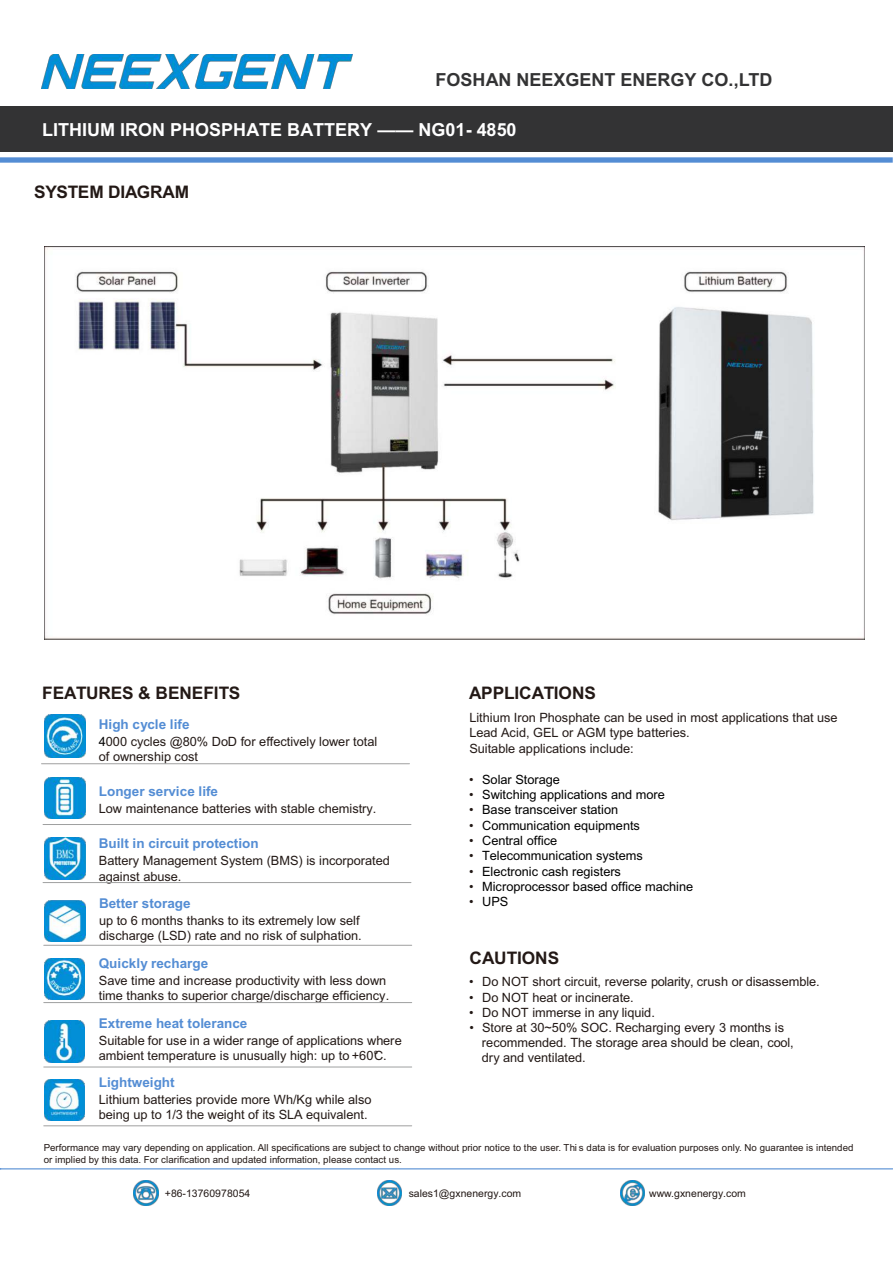
<style>
.page{position:relative;width:893px;height:1263px;background:#fff}
.page>*{position:absolute;margin:0;border:0;box-sizing:border-box;transform-origin:0 0}
.t1{font:700 18px "Arial";color:#fff}
.t2{font:700 18px "Arial";color:#333334}
.t3{font:700 17.25px "Arial";letter-spacing:-.01em;color:#231916}
.t4{font:700 13.5px "Arial";color:#548dd4}
.t5{font:12.75px/15.1px "Arial";color:#231916}
.t6{font:12.75px "Arial";color:#000}
.t7{font:10.5px "Arial";color:#231916}
.t8{font:9.75px/11.7px "Arial";color:#231916}
.s1{color:#000}
.s2{color:#231916}
</style>
<div class="page">
<div style="left:0;top:106px;width:893px;height:46px;background:#333334"></div>
<div style="left:0;top:157px;width:893px;height:6px;background:#548dd4"></div>
<img style="left:620px;top:1181px;width:25px;height:24px">
<img style="left:134px;top:1181px;width:24px;height:24px">
<img style="left:377px;top:1181px;width:25px;height:24px">
<hr style="left:0;top:1168px;width:893px;height:1px;background:#548dd4">
<img style="left:41px;top:55px;width:312px;height:34px">
<img style="left:45px;top:246px;width:819px;height:393px">
<hr style="left:44px;top:1125px;width:368px;height:1px;background:#9fa0a0">
<hr style="left:44px;top:1067px;width:368px;height:1px;background:#9fa0a0">
<hr style="left:44px;top:945px;width:368px;height:1px;background:#9fa0a0">
<hr style="left:44px;top:1002px;width:368px;height:1px;background:#9fa0a0">
<hr style="left:43px;top:824px;width:368px;height:1px;background:#9fa0a0">
<hr style="left:43px;top:882px;width:368px;height:1px;background:#9fa0a0">
<hr style="left:42px;top:763px;width:367px;height:1px;background:#9fa0a0">
<img style="left:45px;top:715px;width:40px;height:43px">
<img style="left:45px;top:777px;width:40px;height:42px">
<img style="left:45px;top:838px;width:40px;height:41px">
<img style="left:45px;top:900px;width:40px;height:42px">
<img style="left:45px;top:958px;width:40px;height:42px">
<img style="left:45px;top:1021px;width:40px;height:41px">
<img style="left:45px;top:1079px;width:40px;height:41px">
<h1 class="t2" style="left:435px;top:73px;width:338px">FOSHAN NEEXGENT ENERGY CO.,LTD</h1>
<h1 class="t1" style="left:42px;top:123px;width:476px">LITHIUM IRON PHOSPHATE BATTERY —— NG01- 4850</h1>
<h2 class="t3" style="left:34px;top:185px;width:157px">SYSTEM DIAGRAM</h2>
<h2 class="t3" style="left:42px;top:687px;width:200px">FEATURES &amp; BENEFITS</h2>
<h2 class="t3" style="left:469px;top:687px;width:128px">APPLICATIONS</h2>
<p class="t4" style="left:99px;top:719px;width:92px">High cycle life</p>
<p class="t5" style="left:99px;top:735px;width:280px"><span class="s1">4</span>000 cycles @80% DoD for effectively lower total of ownership cost</p>
<p class="t4" style="left:99px;top:786px;width:121px">Longer service life</p>
<p class="t5" style="left:99px;top:802px;width:279px">Low maintenance batteries with stable chemistry.</p>
<p class="t4" style="left:99px;top:839px;width:161px">Built in circuit protection</p>
<p class="t5" style="left:99px;top:854px;width:293px">Battery Management System (BMS) is incorporated against abuse.</p>
<p class="t4" style="left:99px;top:898px;width:93px">Better storage</p>
<p class="t5" style="left:99px;top:914px;width:264px">up to 6 months thanks to its extremely low self discharge (LSD) rate and no risk of sulphation.</p>
<p class="t4" style="left:99px;top:958px;width:111px">Quickly recharge</p>
<p class="t5" style="left:99px;top:974px;width:292px">Save time and increase productivity with less down time thanks to superior charge/discharge efficiency.</p>
<p class="t4" style="left:99px;top:1018px;width:150px">Extreme heat tolerance</p>
<p class="t5" style="left:99px;top:1033px;width:304px">Suitable for use in a wider range of applications where ambient temperature is unusually high: up to +60°C.</p>
<p class="t4" style="left:99px;top:1077px;width:77px">Lightweight</p>
<p class="t5" style="left:99px;top:1093px;width:274px">Lithium batteries provide more Wh/Kg while also being up to 1/3 the weight of its SLA equivalent.</p>
<p class="t5" style="left:469px;top:711px;width:370px">Lithium Iron Phosphate can be used in most applications that use<br>Lead Acid, GEL or AGM type batteries.<br>Suitable applications include:</p>
<p class="t6" style="left:469px;top:774px;width:92px"><span class="s2">•</span> Solar Storage</p>
<p class="t6" style="left:469px;top:790px;width:197px"><span class="s2">•</span> Switching applications and more</p>
<p class="t6" style="left:469px;top:805px;width:150px"><span class="s2">•</span> Base transceiver station</p>
<p class="t6" style="left:469px;top:820px;width:172px"><span class="s2">•</span> Communication equipments</p>
<p class="t6" style="left:469px;top:836px;width:90px"><span class="s2">•</span> Central office</p>
<p class="t6" style="left:469px;top:851px;width:175px"><span class="s2">•</span> Telecommunication systems</p>
<p class="t6" style="left:469px;top:866px;width:153px"><span class="s2">•</span> Electronic cash registers</p>
<p class="t6" style="left:469px;top:882px;width:226px"><span class="s2">•</span> Microprocessor based office machine</p>
<p class="t6" style="left:469px;top:897px;width:41px"><span class="s2">•</span> UPS</p>
<h2 class="t3" style="left:469px;top:951px;width:91px">CAUTIONS</h2>
<p class="t5" style="left:469px;top:975px;width:352px">• Do NOT short circuit, reverse polarity, crush or disassemble.</p>
<p class="t5" style="left:469px;top:991px;width:166px">• Do NOT heat or incinerate.</p>
<p class="t5" style="left:469px;top:1006px;width:187px">• Do NOT immerse in any liquid.</p>
<p class="t5" style="left:482px;top:1021px;width:313px;text-indent:-13px">• Store at 30~50% SOC. Recharging every 3 months is recommended. The storage area should be clean, cool, dry and ventilated.</p>
<p class="t8" style="left:44px;top:1143px;width:811px">Performance may vary depending on application. All specifications are subject to change without prior notice to the user. Thi s data is for evaluation purposes only. No guarantee is intended or implied by this data. For clarification and updated information, please contact us.</p>
<p class="t7" style="left:165px;top:1189px;width:87px">+86-13760978054</p>
<p class="t7" style="left:409px;top:1189px;width:114px">sales1@gxnenergy.com</p>
<p class="t7" style="left:649px;top:1189px;width:98px">www.gxnenergy.com</p>
</div>
